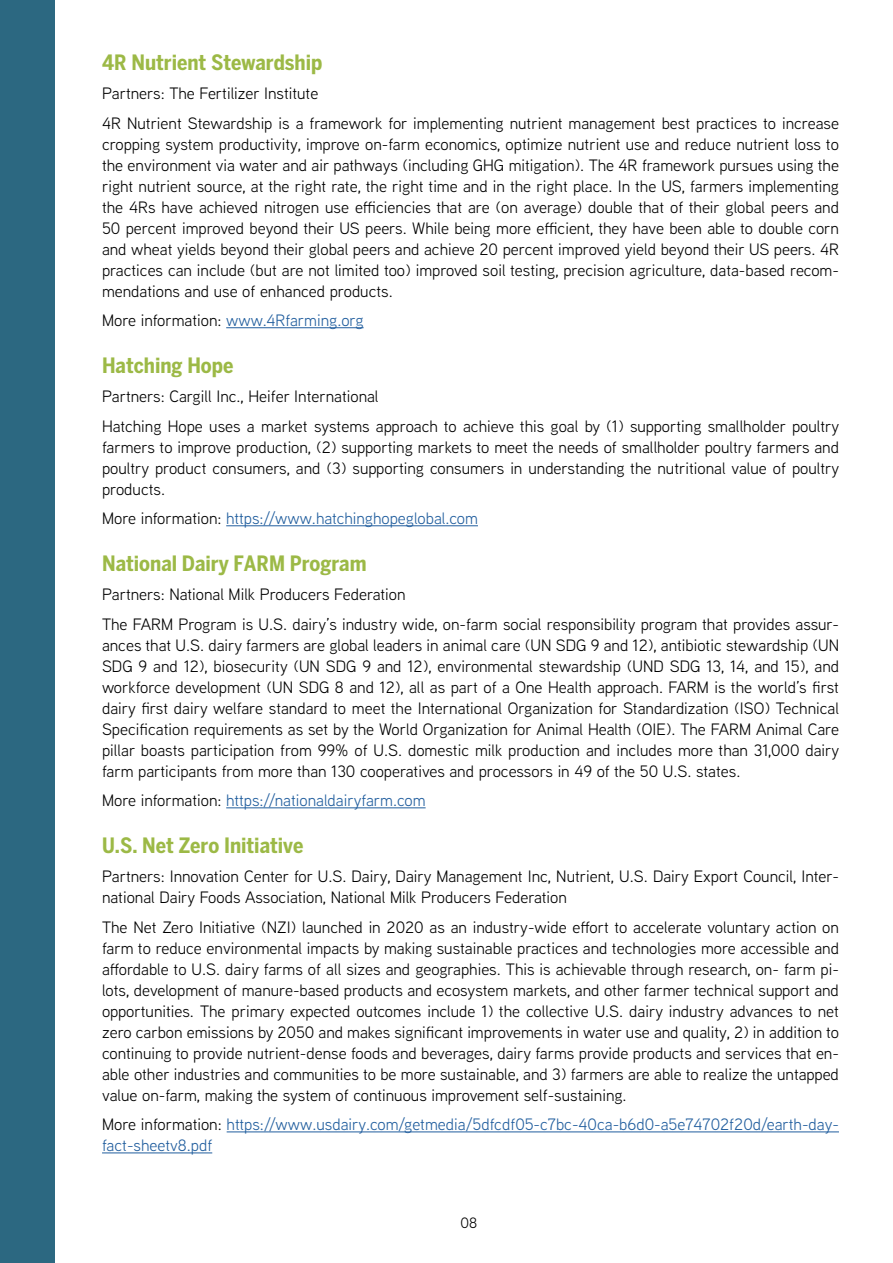
<style>
.page{position:relative;width:893px;height:1263px;background:#fff}
.page>*{position:absolute;margin:0;border:0;box-sizing:border-box;transform-origin:0 0}
.t1{font:700 condensed 21px "Benton Sans";color:#9cb946}
.t2{font:16.5px/21px "Aaux Next";color:#000}
.t3{font:16.5px/21px "Aaux Next";color:#215e9e}
.t4{font:15px "Aaux Next";color:#000}
.s1{color:#000}
</style>
<div class="page">
<div style="left:0;top:0;width:54px;height:1263px;background:#2c6881"></div>
<hr style="left:226px;top:327px;width:138px;height:1px;background:#215e9e">
<hr style="left:226px;top:525px;width:252px;height:1px;background:#215e9e">
<hr style="left:226px;top:807px;width:200px;height:1px;background:#215e9e">
<hr style="left:227px;top:1131px;width:612px;height:1px;background:#215e9e">
<hr style="left:102px;top:1152px;width:110px;height:1px;background:#215e9e">
<p class="t1" style="left:102px;top:50px;width:222px">4R Nutrient Stewardship</p>
<p class="t2" style="left:102px;top:78px;width:738px;line-height:29.5px">Partners: The Fertilizer Institute<br>4R Nutrient Stewardship is a framework for implementing nutrient management best practices to increase</p>
<p class="t2" style="left:102px;top:133px;width:738px;text-align:justify">cropping system productivity, improve on-farm economics, optimize nutrient use and reduce nutrient loss to the environment via water and air pathways (including GHG mitigation). The 4R framework pursues using the right nutrient source, at the right rate, the right time and in the right place. In the US, farmers implementing the 4Rs have achieved nitrogen use efficiencies that are (on average) double that of their global peers and 50 percent improved beyond their US peers. While being more efficient, they have been able to double corn and wheat yields beyond their global peers and achieve 20 percent improved yield beyond their US peers. 4R practices can include (but are not limited too) improved soil testing, precision agriculture, data-based recom&shy;mendations and use of enhanced products.</p>
<p class="t3" style="left:102px;top:309px;width:263px"><span class="s1">More information:</span> www.4Rfarming.org</p>
<p class="t1" style="left:102px;top:353px;width:133px">Hatching Hope</p>
<p class="t2" style="left:102px;top:381px;width:739px;line-height:29.5px">Partners: Cargill Inc., Heifer International<br>Hatching Hope uses a market systems approach to achieve this goal by (1) supporting smallholder poultry</p>
<p class="t2" style="left:102px;top:436px;width:739px;text-align:justify">farmers to improve production, (2) supporting markets to meet the needs of smallholder poultry farmers and poultry product consumers, and (3) supporting consumers in understanding the nutritional value of poultry products.</p>
<p class="t3" style="left:102px;top:507px;width:377px"><span class="s1">More information:</span> https://www.hatchinghopeglobal.com</p>
<p class="t1" style="left:102px;top:551px;width:266px">National Dairy FARM Program</p>
<p class="t2" style="left:102px;top:579px;width:738px;line-height:29.5px">Partners: National Milk Producers Federation<br>The FARM Program is U.S. dairy’s industry wide, on-farm social responsibility program that provides assur-</p>
<p class="t2" style="left:102px;top:634px;width:739px;text-align:justify">ances that U.S. dairy farmers are global leaders in animal care (UN SDG 9 and 12), antibiotic stewardship (UN SDG 9 and 12), biosecurity (UN SDG 9 and 12), environmental stewardship (UND SDG 13, 14, and 15), and workforce development (UN SDG 8 and 12), all as part of a One Health approach. FARM is the world’s first dairy first dairy welfare standard to meet the International Organization for Standardization (ISO) Technical Specification requirements as set by the World Organization for Animal Health (OIE). The FARM Animal Care pillar boasts participation from 99% of U.S. domestic milk production and includes more than 31,000 dairy farm participants from more than 130 cooperatives and processors in 49 of the 50 U.S. states.</p>
<p class="t3" style="left:102px;top:789px;width:325px"><span class="s1">More information:</span> https://nationaldairyfarm.com</p>
<p class="t1" style="left:102px;top:833px;width:203px">U.S. Net Zero Initiative</p>
<p class="t2" style="left:102px;top:865px;width:738px">Partners: Innovation Center for U.S. Dairy, Dairy Management Inc, Nutrient, U.S. Dairy Export Council, Inter&shy;national Dairy Foods Association, National Milk Producers Federation</p>
<p class="t2" style="left:102px;top:916px;width:738px;text-align:justify">The Net Zero Initiative (NZI) launched in 2020 as an industry-wide effort to accelerate voluntary action on farm to reduce environmental impacts by making sustainable practices and technologies more accessible and affordable to U.S. dairy farms of all sizes and geographies. This is achievable through research, on- farm pi&shy;lots, development of manure-based products and ecosystem markets, and other farmer technical support and opportunities. The primary expected outcomes include 1) the collective U.S. dairy industry advances to net zero carbon emissions by 2050 and makes significant improvements in water use and quality, 2) in addition to continuing to provide nutrient-dense foods and beverages, dairy farms provide products and services that en&shy;able other industries and communities to be more sustainable, and 3) farmers are able to realize the untapped value on-farm, making the system of continuous improvement self-sustaining.</p>
<p class="t3" style="left:102px;top:1113px;width:738px"><span class="s1">More information:</span> https://www.usdairy.com/getmedia/5dfcdf05-c7bc-40ca-b6d0-a5e74702f20d/earth-day&shy;fact-sheetv8.pdf</p>
<p class="t4" style="left:460px;top:1213px;width:18px">08</p>
</div>
